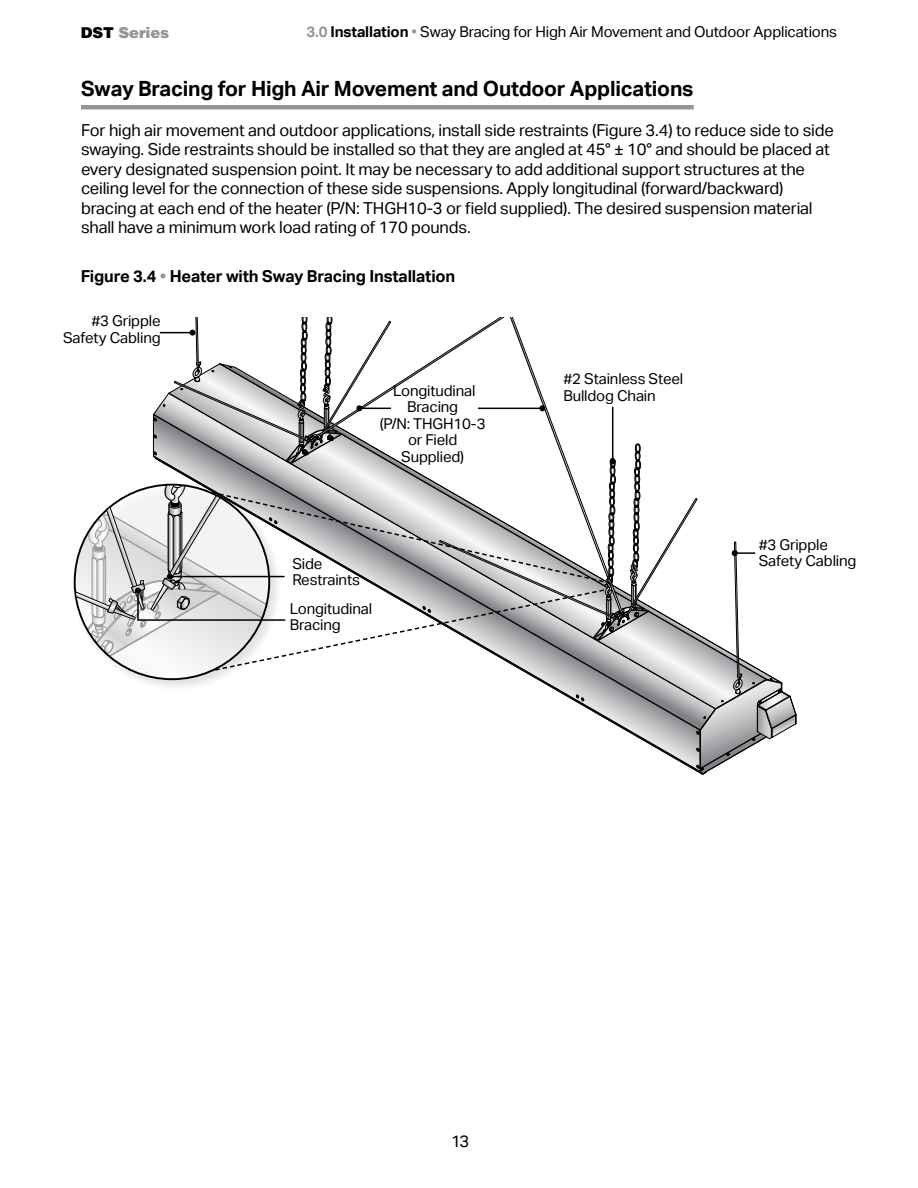
<style>
.page{position:relative;width:918px;height:1188px;background:#fff}
.page>*{position:absolute;margin:0;border:0;box-sizing:border-box;transform-origin:0 0}
.D__R__Body_Text{font:700 21px "Aktiv Grotesk";letter-spacing:-.01em;color:#000}
.D__R__Body_Text-2{font:16.5px/19.5px "Aktiv Grotesk";letter-spacing:-.01em;color:#000}
.D__R__Body_Text-3{font:700 16.5px "Aktiv Grotesk";letter-spacing:-.01em;color:#000}
.D__R__Body_Text-4{font:15px/16.5px "Aktiv Grotesk";letter-spacing:-.01em;color:#000}
.t1{font:900 15px "Helvetica";letter-spacing:-.01em;color:#939598}
.s1{color:#000}
.s2{font-weight:700;color:#939598}
.s3{font-weight:700}
.s4{color:#939598}
</style>
<div class="page">
<hr style="left:81px;top:105px;width:613px;height:4px;background:#939598">
<svg style="left:75px;top:318px;width:722px;height:457px"></svg>
<p class="t1" style="left:81px;top:23px;width:90px"><span class="s1">DST</span> Series</p>
<p class="D__R__Body_Text-4" style="left:306px;top:24px;width:532px"><span class="s2">3.0</span> <span class="s3">Installation</span> <span class="s4">•</span> Sway Bracing for High Air Movement and Outdoor Applications</p>
<p class="D__R__Body_Text" style="left:81px;top:76px;width:614px">Sway Bracing for High Air Movement and Outdoor Applications</p>
<p class="D__R__Body_Text-2" style="left:81px;top:120px;width:754px">For high air movement and outdoor applications, install side restraints (Figure 3.4) to reduce side to side swaying. Side restraints should be installed so that they are angled at 45° ± 10° and should be placed at every designated suspension point. It may be necessary to add additional support structures at the ceiling level for the connection of these side suspensions. Apply longitudinal (forward/backward) bracing at each end of the heater (P/N: THGH10-3 or field supplied). The desired suspension material shall have a minimum work load rating of 170 pounds.</p>
<p class="D__R__Body_Text-3" style="left:81px;top:267px;width:376px">Figure 3.4 <span class="s4">•</span> Heater with Sway Bracing Installation</p>
<p class="D__R__Body_Text-4" style="left:63px;top:313px;width:99px;text-align:right">#3 Gripple<br>Safety Cabling</p>
<p class="D__R__Body_Text-4" style="left:393px;top:382px;width:84px;text-align:center">Longitudinal<br>Bracing</p>
<p class="D__R__Body_Text-4" style="left:380px;top:415px;width:107px;text-align:center">(P/N: THGH10-3 or Field<br>Supplied)</p>
<p class="D__R__Body_Text-4" style="left:292px;top:555px;width:69px">Side<br>Restraints</p>
<p class="D__R__Body_Text-4" style="left:290px;top:601px;width:84px">Longitudinal<br>Bracing</p>
<p class="D__R__Body_Text-4" style="left:563px;top:371px;width:121px">#2 Stainless Steel<br>Bulldog Chain</p>
<p class="D__R__Body_Text-4" style="left:759px;top:536px;width:99px">#3 Gripple<br>Safety Cabling</p>
<p class="D__R__Body_Text-2" style="left:451px;top:1131px;width:20px">13</p>
</div>
